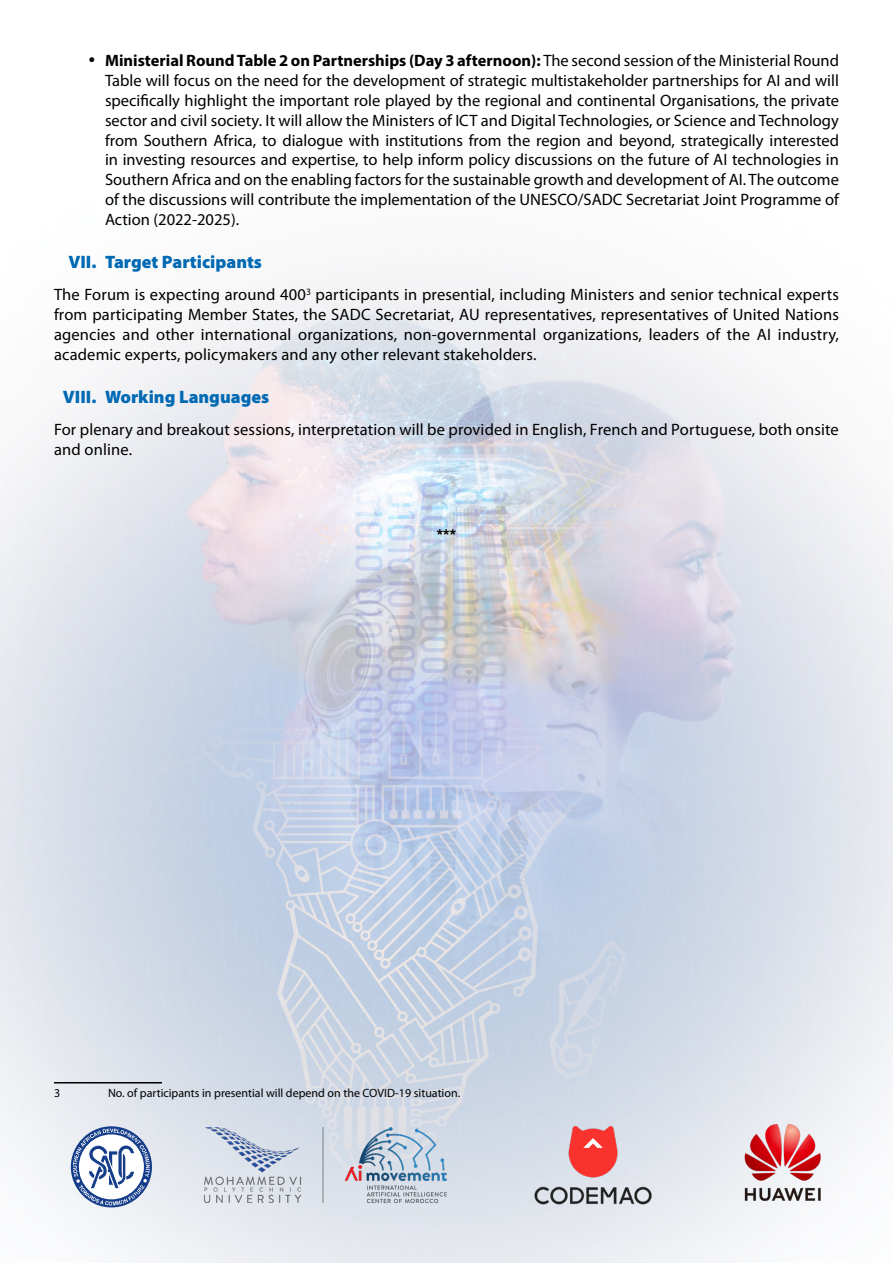
<style>
.page{position:relative;width:893px;height:1263px;background:#fff}
.page>*{position:absolute;margin:0;border:0;box-sizing:border-box;transform-origin:0 0}
.t1{font:900 18px "Myriad Pro";color:#0069b4}
.t2{font:16.5px/19.8px "Myriad Pro";letter-spacing:.01em;color:#000;text-align:justify}
.t3{font:700 16.5px "Arial";color:#000}
.t4{font:12px "Myriad Pro";color:#000}
.s1{font-weight:700}
</style>
<div class="page">
<img style="left:0;top:271px;width:893px;height:992px">
<hr style="left:54px;top:1082px;width:108px;height:1px;background:#000">
<img style="left:199px;top:1124px;width:250px;height:81px">
<img style="left:529px;top:1124px;width:128px;height:81px">
<svg style="left:71px;top:1126px;width:81px;height:81px"></svg>
<svg style="left:73px;top:1128px;width:77px;height:77px"></svg>
<img style="left:740px;top:1120px;width:85px;height:81px">
<p class="t2" style="left:105px;top:51px;width:735px;text-indent:-17px">• <span class="s1">Ministerial Round Table 2 on Partnerships (Day 3 afternoon):</span> The second session of the Ministerial Round Table will focus on the need for the development of strategic multistakeholder partnerships for AI and will specifically highlight the important role played by the regional and continental Organisations, the private sector and civil society. It will allow the Ministers of ICT and Digital Technologies, or Science and Technology from Southern Africa, to dialogue with institutions from the region and beyond, strategically interested in investing resources and expertise, to help inform policy discussions on the future of AI technologies in Southern Africa and on the enabling factors for the sustainable growth and development of AI. The outcome of the discussions will contribute the implementation of the UNESCO/SADC Secretariat Joint Programme of Action (2022-2025).</p>
<p class="t1" style="left:68px;top:250px;width:195px">VII. Target Participants</p>
<p class="t2" style="left:54px;top:284px;width:786px">The Forum is expecting around 400<sup>3</sup> participants in presential, including Ministers and senior technical experts from participating Member States, the SADC Secretariat, AU representatives, representatives of United Nations agencies and other international organizations, non-governmental organizations, leaders of the AI industry, academic experts, policymakers and any other relevant stakeholders.</p>
<p class="t1" style="left:63px;top:384px;width:208px">VIII. Working Languages</p>
<p class="t2" style="left:54px;top:419px;width:786px">For plenary and breakout sessions, interpretation will be provided in English, French and Portuguese, both onsite and online.</p>
<p class="t3" style="left:437px;top:524px;width:21px">***</p>
<p class="t4" style="left:54px;top:1086px;width:8px">3</p>
<p class="t4" style="left:108px;top:1086px;width:354px">No. of participants in presential will depend on the COVID-19 situation.</p>
</div>
